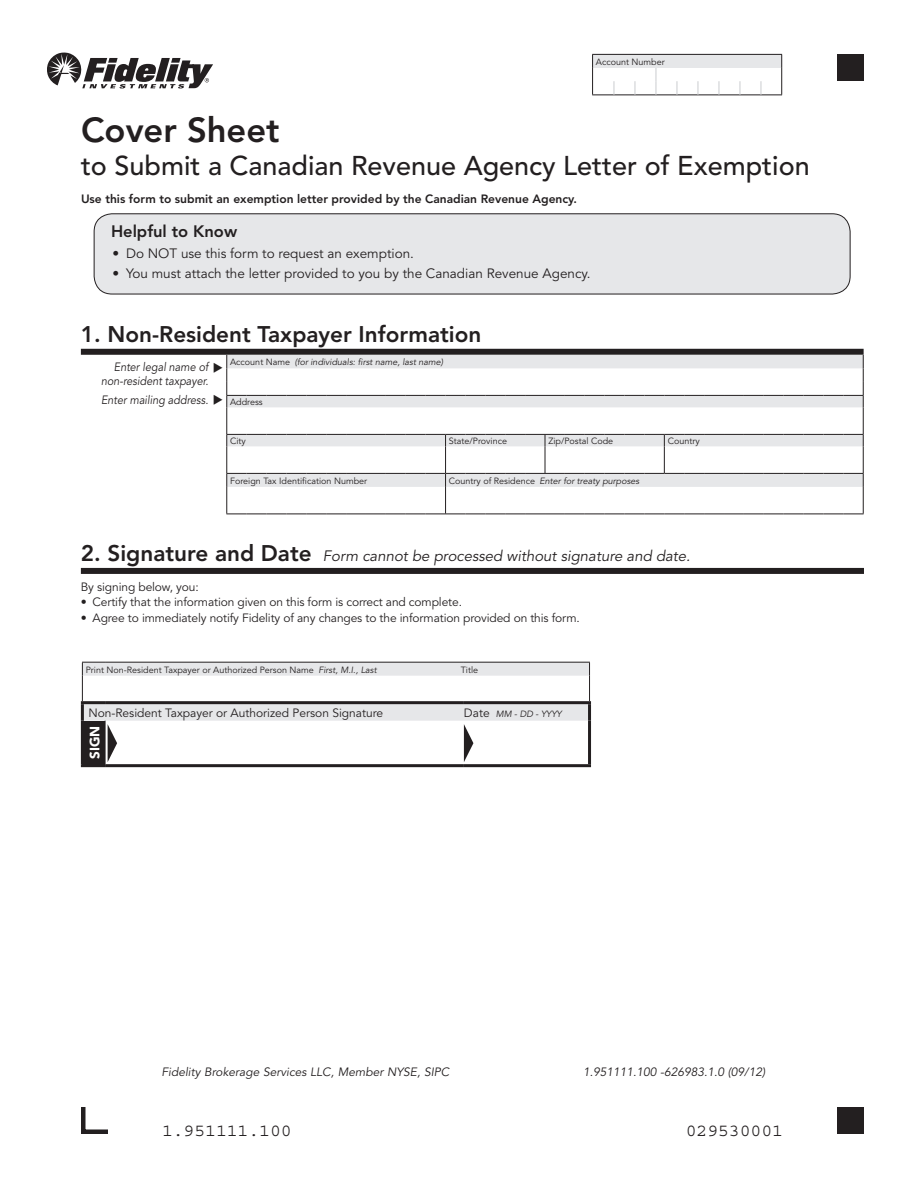
<style>
.page{position:relative;width:918px;height:1188px;background:#fff}
.page>*{position:absolute;margin:0;border:0;box-sizing:border-box;transform-origin:0 0}
.t1{font:800 34.5px "Avenir LT Std";color:#231f20}
.t2{font:500 27px "Avenir LT Std";color:#231f20}
.t3{font:800 22.5px "Avenir LT Std";color:#231f20}
.t4{font:18px "Courier";color:#231f20}
.t5{font:800 16.5px "Avenir LT Std";color:#231f20}
.t6{font:italic 15px "Avenir LT Std";color:#231f20}
.t7{font:13.5px "Avenir LT Std";color:#231f20}
.t8{font:900 13.5px "Avenir LT Std";color:#fff}
.t9{font:12px "Avenir LT Std";letter-spacing:-.01em;color:#231f20}
.t10{font:italic 12px "Avenir LT Std";color:#231f20}
.t11{font:800 12px "Avenir LT Std";color:#231f20}
.t12{font:italic 12px/13.5px "Avenir LT Std";color:#231f20;scale:.9 1}
.t13{font:9px "Avenir LT Std";color:#231f20}
.t14{font:italic 9px "Avenir LT Std";color:#231f20}
.s1{font-style:normal}
.s2{font-weight:800;font-style:normal;font-size:22.5px}
.s3{font-style:italic}
.s4{font-style:normal;font-size:12px}
</style>
<div class="page">
<svg style="left:47px;top:52px;width:166px;height:36px"></svg>
<div style="left:593px;top:54px;width:189px;height:14px;background:#e6e7e9"></div>
<hr style="left:592px;top:54px;width:190px;height:1px;background:#231f20">
<svg style="left:781px;top:55px;width:1px;height:39px"></svg>
<svg style="left:592px;top:55px;width:1px;height:39px"></svg>
<hr style="left:592px;top:94px;width:190px;height:1px;background:#231f20">
<svg style="left:613px;top:81px;width:2px;height:13px"></svg>
<svg style="left:634px;top:81px;width:2px;height:13px"></svg>
<svg style="left:676px;top:81px;width:2px;height:13px"></svg>
<svg style="left:697px;top:81px;width:2px;height:13px"></svg>
<svg style="left:718px;top:81px;width:2px;height:13px"></svg>
<svg style="left:739px;top:81px;width:2px;height:13px"></svg>
<svg style="left:760px;top:81px;width:2px;height:13px"></svg>
<svg style="left:655px;top:68px;width:2px;height:26px"></svg>
<div style="left:94px;top:214px;width:756px;height:80px;background:#e6e7e9;border-radius:18px"></div>
<div style="left:94px;top:213px;width:756px;height:81px;border:1px solid #231f20;border-radius:18px"></div>
<div style="left:81px;top:349px;width:783px;height:6px;background:#231f20"></div>
<svg style="left:226px;top:355px;width:638px;height:160px"></svg>
<div style="left:81px;top:568px;width:783px;height:6px;background:#231f20"></div>
<div style="left:82px;top:721px;width:23px;height:45px;background:#231f20"></div>
<hr style="left:588px;top:704px;width:3px;height:17px;background:#231f20">
<hr style="left:588px;top:721px;width:3px;height:43px;background:#231f20">
<hr style="left:81px;top:721px;width:3px;height:43px;background:#231f20">
<hr style="left:105px;top:721px;width:1px;height:43px;background:#231f20">
<hr style="left:81px;top:701px;width:24px;height:3px;background:#231f20">
<hr style="left:81px;top:704px;width:3px;height:17px;background:#231f20">
<hr style="left:464px;top:701px;width:127px;height:3px;background:#231f20">
<hr style="left:81px;top:764px;width:24px;height:3px;background:#231f20">
<hr style="left:105px;top:764px;width:359px;height:3px;background:#231f20">
<hr style="left:464px;top:764px;width:127px;height:3px;background:#231f20">
<svg style="left:82px;top:662px;width:508px;height:100px"></svg>
<div style="left:837px;top:54px;width:27px;height:27px;background:#231f20"></div>
<div style="left:837px;top:1107px;width:27px;height:27px;background:#231f20"></div>
<svg style="left:81px;top:1107px;width:27px;height:27px"></svg>
<p class="t13" style="left:596px;top:56px;width:70px">Account Number</p>
<h1 class="t1" style="left:81px;top:109px;width:200px">Cover Sheet</h1>
<h2 class="t2" style="left:81px;top:150px;width:730px">to Submit a Canadian Revenue Agency Letter of Exemption</h2>
<p class="t11" style="left:81px;top:191px;width:497px">Use this form to submit an exemption letter provided by the Canadian Revenue Agency.</p>
<h3 class="t5" style="left:111px;top:222px;width:128px">Helpful to Know</h3>
<p class="t7" style="left:112px;top:246px;width:303px">• Do NOT use this form to request an exemption.</p>
<p class="t7" style="left:112px;top:265px;width:480px">• You must attach the letter provided to you by the Canadian Revenue Agency.</p>
<h3 class="t3" style="left:81px;top:321px;width:402px">1. Non-Resident Taxpayer Information</h3>
<p class="t12" style="left:101px;top:361px;width:137px;text-indent:13px">Enter legal name of ◆ non-resident taxpayer.</p>
<p class="t12" style="left:101px;top:394px;width:137px">Enter mailing address. ◆</p>
<p class="t14" style="left:230px;top:357px;width:215px"><span class="s1">Account Name</span> (for individuals: first name, last name)</p>
<p class="t13" style="left:230px;top:397px;width:34px">Address</p>
<p class="t13" style="left:230px;top:436px;width:17px">City</p>
<p class="t13" style="left:449px;top:436px;width:60px">State/Province</p>
<p class="t13" style="left:548px;top:436px;width:66px">Zip/Postal Code</p>
<p class="t13" style="left:668px;top:436px;width:33px">Country</p>
<p class="t13" style="left:230px;top:475px;width:139px">Foreign Tax Identification Number</p>
<p class="t14" style="left:449px;top:475px;width:192px"><span class="s1">Country of Residence</span> Enter for treaty purposes</p>
<p class="t6" style="left:81px;top:547px;width:611px"><span class="s2">2. Signature and Date</span> Form cannot be processed without signature and date.</p>
<p class="t9" style="left:81px;top:580px;width:119px">By signing below, you:</p>
<p class="t9" style="left:81px;top:595px;width:383px">• Certify that the information given on this form is correct and complete.</p>
<p class="t9" style="left:81px;top:611px;width:500px">• Agree to immediately notify Fidelity of any changes to the information provided on this form.</p>
<p class="t13" style="left:86px;top:664px;width:293px">Print Non-Resident Taxpayer or Authorized Person Name <span class="s3">First, M.I., Last</span></p>
<p class="t13" style="left:461px;top:664px;width:19px">Title</p>
<p class="t9" style="left:88px;top:706px;width:296px">Non-Resident Taxpayer or Authorized Person Signature</p>
<p class="t14" style="left:464px;top:709px;width:99px"><span class="s4">Date</span> mm - dd - yyyy</p>
<p class="t8" style="left:87px;top:759px;width:35px;rotate:-90deg">SIGN</p>
<p class="t10" style="left:162px;top:1065px;width:289px">Fidelity Brokerage Services LLC, Member NYSE, SIPC</p>
<p class="t10" style="left:583px;top:1065px;width:184px">1.951111.100 -626983.1.0 (09/12)</p>
<h3 class="t4" style="left:162px;top:1122px;width:131px">1.951111.100</h3>
<h3 class="t4" style="left:686px;top:1122px;width:99px">029530001</h3>
</div>
